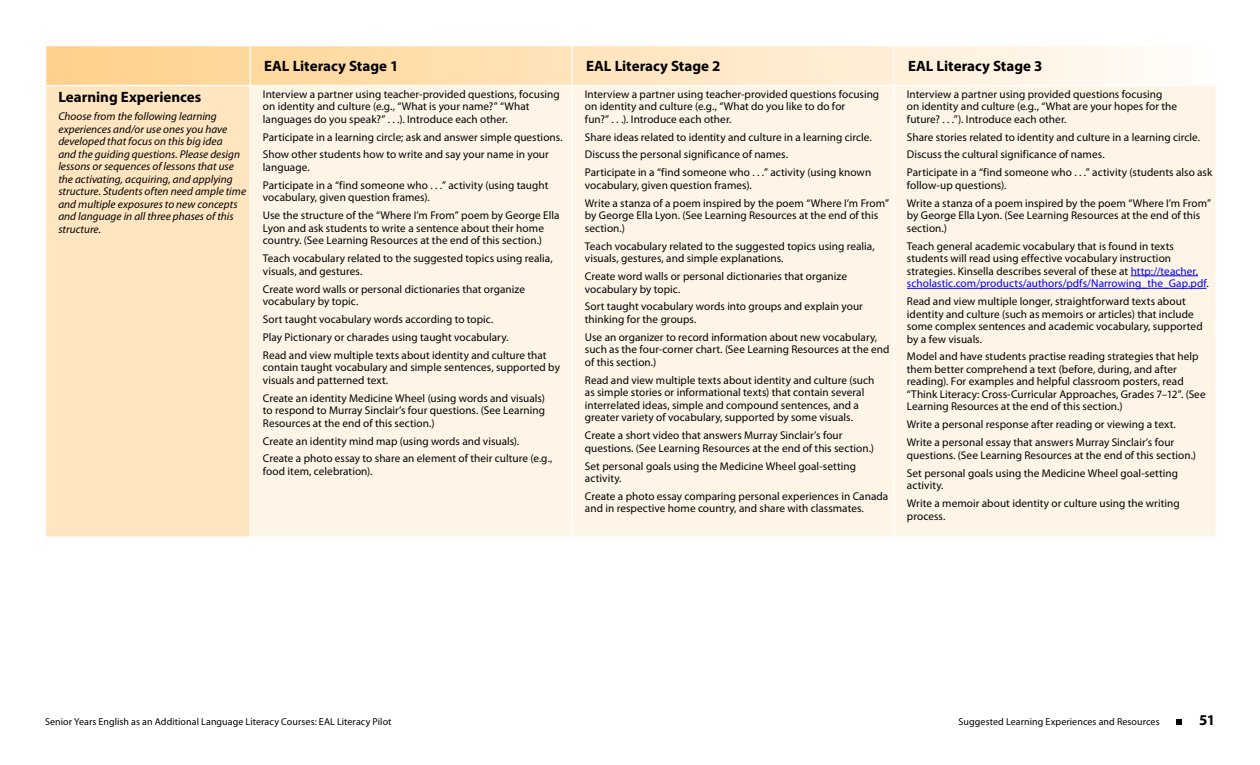
<style>
.page{position:relative;width:1260px;height:765px;background:#fff}
.page>*{position:absolute;margin:0;border:0;box-sizing:border-box;transform-origin:0 0}
.Stage-table_head{font:700 15px "Myriad Pro";color:#000}
.Stage_Paragraph___06{font:11.25px/12.5px "Myriad Pro";letter-spacing:.005em;color:#000}
.Stage_Paragraph{font:italic 11.25px/12.5px "Myriad Pro";color:#000}
.t1{font:10px "Myriad Pro";letter-spacing:.01em;color:#000}
.s1{color:#0000fa}
</style>
<div class="page">
<svg style="left:1176px;top:719px;width:5px;height:6px"></svg>
<svg style="left:46px;top:46px;width:1112px;height:39px;background:#ffe5be"></svg>
<div style="left:46px;top:86px;width:204px;height:451px;background:#ffe6c1"></div>
<div style="left:251px;top:86px;width:965px;height:450px;background:#fff5e7"></div>
<hr style="left:572px;top:86px;width:1px;height:450px;background:#fff">
<hr style="left:894px;top:86px;width:1px;height:450px;background:#fff">
<hr style="left:250px;top:46px;width:1px;height:39px;background:#fff">
<hr style="left:572px;top:46px;width:1px;height:39px;background:#fff">
<hr style="left:894px;top:46px;width:1px;height:39px;background:#fff">
<hr style="left:45px;top:536px;width:205px;height:2px;background:#fff">
<hr style="left:1131px;top:276px;width:67px;height:1px;background:#0000fa">
<hr style="left:907px;top:288px;width:300px;height:1px;background:#0000fa">
<p class="Stage-table_head" style="left:58px;top:88px;width:144px">Learning Experiences</p>
<p class="Stage_Paragraph" style="left:58px;top:110px;width:189px">Choose from the following learning experiences and/or use ones you have developed that focus on this big idea<br>and the guiding questions. Please design lessons or sequences of lessons that use the activating, acquiring, and applying structure. Students often need ample time and multiple exposures to new concepts and language in all three phases of this structure.</p>
<p class="Stage-table_head" style="left:264px;top:56px;width:136px">EAL Literacy Stage 1</p>
<p class="Stage-table_head" style="left:586px;top:56px;width:136px">EAL Literacy Stage 2</p>
<p class="Stage-table_head" style="left:908px;top:56px;width:136px">EAL Literacy Stage 3</p>
<p class="Stage_Paragraph___06" style="left:263px;top:87px;width:298px">Interview a partner using teacher-provided questions, focusing on identity and culture (e.g., “What is your name?” “What languages do you speak?” . . .). Introduce each other.</p>
<p class="Stage_Paragraph___06" style="left:263px;top:130px;width:301px">Participate in a learning circle; ask and answer simple questions.</p>
<p class="Stage_Paragraph___06" style="left:263px;top:148px;width:287px">Show other students how to write and say your name in your language.</p>
<p class="Stage_Paragraph___06" style="left:263px;top:179px;width:287px">Participate in a “find someone who . . .” activity (using taught vocabulary, given question frames).</p>
<p class="Stage_Paragraph___06" style="left:263px;top:209px;width:298px">Use the structure of the “Where I’m From” poem by George Ella<br>Lyon and ask students to write a sentence about their home country. (See Learning Resources at the end of this section.)</p>
<p class="Stage_Paragraph___06" style="left:263px;top:252px;width:291px">Teach vocabulary related to the suggested topics using realia, visuals, and gestures.</p>
<p class="Stage_Paragraph___06" style="left:263px;top:282px;width:264px">Create word walls or personal dictionaries that organize vocabulary by topic.</p>
<p class="Stage_Paragraph___06" style="left:263px;top:313px;width:232px">Sort taught vocabulary words according to topic.</p>
<p class="Stage_Paragraph___06" style="left:263px;top:331px;width:247px">Play Pictionary or charades using taught vocabulary.</p>
<p class="Stage_Paragraph___06" style="left:263px;top:349px;width:299px">Read and view multiple texts about identity and culture that contain taught vocabulary and simple sentences, supported by visuals and patterned text.</p>
<p class="Stage_Paragraph___06" style="left:263px;top:391px;width:284px;text-align:justify">Create an identity Medicine Wheel (using words and visuals) to respond to Murray Sinclair’s four questions. (See Learning Resources at the end of this section.)</p>
<p class="Stage_Paragraph___06" style="left:263px;top:434px;width:258px">Create an identity mind map (using words and visuals).</p>
<p class="Stage_Paragraph___06" style="left:263px;top:452px;width:291px">Create a photo essay to share an element of their culture (e.g., food item, celebration).</p>
<p class="Stage_Paragraph___06" style="left:585px;top:87px;width:296px">Interview a partner using teacher-provided questions focusing on identity and culture (e.g., “What do you like to do for<br>fun?” . . .). Introduce each other.</p>
<p class="Stage_Paragraph___06" style="left:585px;top:130px;width:288px">Share ideas related to identity and culture in a learning circle.</p>
<p class="Stage_Paragraph___06" style="left:585px;top:148px;width:205px">Discuss the personal significance of names.</p>
<p class="Stage_Paragraph___06" style="left:585px;top:166px;width:288px">Participate in a “find someone who . . .” activity (using known vocabulary, given question frames).</p>
<p class="Stage_Paragraph___06" style="left:585px;top:197px;width:306px">Write a stanza of a poem inspired by the poem “Where I’m From” by George Ella Lyon. (See Learning Resources at the end of this section.)</p>
<p class="Stage_Paragraph___06" style="left:585px;top:239px;width:291px">Teach vocabulary related to the suggested topics using realia, visuals, gestures, and simple explanations.</p>
<p class="Stage_Paragraph___06" style="left:585px;top:270px;width:264px">Create word walls or personal dictionaries that organize vocabulary by topic.</p>
<p class="Stage_Paragraph___06" style="left:585px;top:300px;width:280px">Sort taught vocabulary words into groups and explain your thinking for the groups.</p>
<p class="Stage_Paragraph___06" style="left:585px;top:331px;width:306px">Use an organizer to record information about new vocabulary, such as the four-corner chart. (See Learning Resources at the end of this section.)</p>
<p class="Stage_Paragraph___06" style="left:585px;top:374px;width:291px">Read and view multiple texts about identity and culture (such as simple stories or informational texts) that contain several interrelated ideas, simple and compound sentences, and a greater variety of vocabulary, supported by some visuals.</p>
<p class="Stage_Paragraph___06" style="left:585px;top:429px;width:291px">Create a short video that answers Murray Sinclair’s four questions. (See Learning Resources at the end of this section.)</p>
<p class="Stage_Paragraph___06" style="left:585px;top:459px;width:273px">Set personal goals using the Medicine Wheel goal-setting activity.</p>
<p class="Stage_Paragraph___06" style="left:585px;top:490px;width:305px">Create a photo essay comparing personal experiences in Canada and in respective home country, and share with classmates.</p>
<p class="Stage_Paragraph___06" style="left:907px;top:87px;width:272px">Interview a partner using provided questions focusing on identity and culture (e.g., “What are your hopes for the future? . . .”). Introduce each other.</p>
<p class="Stage_Paragraph___06" style="left:907px;top:130px;width:295px">Share stories related to identity and culture in a learning circle.</p>
<p class="Stage_Paragraph___06" style="left:907px;top:148px;width:199px">Discuss the cultural significance of names.</p>
<p class="Stage_Paragraph___06" style="left:907px;top:166px;width:307px">Participate in a “find someone who . . .” activity (students also ask follow-up questions).</p>
<p class="Stage_Paragraph___06" style="left:907px;top:197px;width:306px">Write a stanza of a poem inspired by the poem “Where I’m From” by George Ella Lyon. (See Learning Resources at the end of this section.)</p>
<p class="Stage_Paragraph___06" style="left:907px;top:239px;width:303px">Teach general academic vocabulary that is found in texts students will read using effective vocabulary instruction strategies. Kinsella describes several of these at <span class="s1">http://teacher. scholastic.com/products/authors/pdfs/Narrowing_the_Gap.pdf</span>.</p>
<p class="Stage_Paragraph___06" style="left:907px;top:295px;width:297px">Read and view multiple longer, straightforward texts about identity and culture (such as memoirs or articles) that include some complex sentences and academic vocabulary, supported by a few visuals.</p>
<p class="Stage_Paragraph___06" style="left:907px;top:350px;width:300px">Model and have students practise reading strategies that help them better comprehend a text (before, during, and after reading). For examples and helpful classroom posters, read “Think Literacy: Cross-Curricular Approaches, Grades 7–12”. (See Learning Resources at the end of this section.)</p>
<p class="Stage_Paragraph___06" style="left:907px;top:418px;width:270px">Write a personal response after reading or viewing a text.</p>
<p class="Stage_Paragraph___06" style="left:907px;top:436px;width:291px">Write a personal essay that answers Murray Sinclair’s four questions. (See Learning Resources at the end of this section.)</p>
<p class="Stage_Paragraph___06" style="left:907px;top:466px;width:273px">Set personal goals using the Medicine Wheel goal-setting activity.</p>
<p class="Stage_Paragraph___06" style="left:907px;top:497px;width:274px">Write a memoir about identity or culture using the writing process.</p>
<p class="t1" style="left:45px;top:715px;width:348px">Senior Years English as an Additional Language Literacy Courses: EAL Literacy Pilot</p>
<p class="t1" style="left:959px;top:715px;width:202px">Suggested Learning Experiences and Resources</p>
<h1 class="Stage-table_head" style="left:1199px;top:711px;width:17px">51</h1>
</div>
